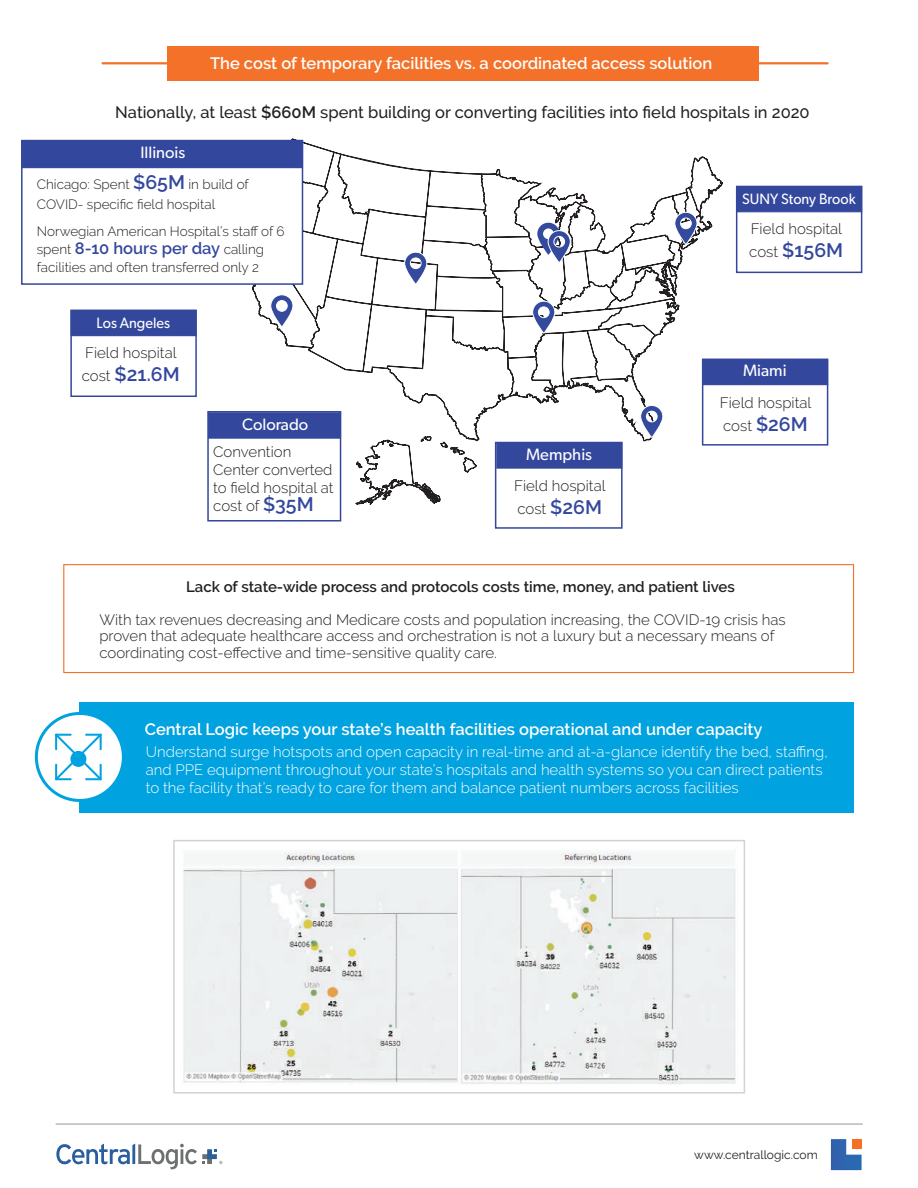
<style>
.page{position:relative;width:918px;height:1188px;background:#fff}
.page>*{position:absolute;margin:0;border:0;box-sizing:border-box;transform-origin:0 0}
.t1{font:600 19.5px "Raleway";color:#33479d}
.t2{font:600 16.5px "Raleway";color:#fff}
.t3{font:500 16.5px "Raleway";color:#231f20}
.t4{font:16.5px "Gibson";color:#fff}
.t5{font:600 16.5px "Raleway";color:#33479d}
.t6{font:300 15px/18px "Raleway";color:#231f20}
.t7{font:300 15px/18px "Raleway";color:#fff}
.t8{font:600 15px "Raleway";color:#231f20}
.t9{font:15px "Gibson";color:#fff;scale:.96 1}
.t10{font:300 13.5px/19.5px "Raleway";color:#231f20}
.t11{font:12px "Raleway";color:#231f20}
.s1{font-weight:600}
.s2{font-weight:600;font-size:19.5px;color:#33479d}
.s3{font-weight:300;font-size:13.5px;color:#231f20}
.s4{font-weight:300;font-size:15px;color:#231f20}
</style>
<div class="page">
<svg style="left:244px;top:138px;width:480px;height:306px"></svg>
<div style="left:21px;top:140px;width:282px;height:145px;background:#fff;border:2px solid #33479d"></div>
<div style="left:79px;top:702px;width:775px;height:110px;background:#00a2df"></div>
<div style="left:63px;top:564px;width:791px;height:109px;border:1px solid #f37128"></div>
<hr style="left:56px;top:1124px;width:807px;height:1px;background:#939598">
<svg style="left:56px;top:1144px;width:166px;height:25px"></svg>
<svg style="left:831px;top:1139px;width:31px;height:31px"></svg>
<img style="left:183px;top:851px;width:553px;height:234px">
<div style="left:173px;top:840px;width:572px;height:254px;border:2px solid #d1d2d4"></div>
<div style="left:36px;top:713px;width:87px;height:87px;background:#fff;border-radius:50%"></div>
<div style="left:35px;top:712px;width:90px;height:90px;border:3px solid #00a2df;border-radius:50%"></div>
<svg style="left:55px;top:763px;width:17px;height:17px"></svg>
<svg style="left:83px;top:760px;width:19px;height:20px"></svg>
<svg style="left:82px;top:734px;width:20px;height:20px"></svg>
<svg style="left:55px;top:734px;width:20px;height:19px"></svg>
<div style="left:70px;top:751px;width:16px;height:16px;background:#00a2df;border-radius:50%"></div>
<svg style="left:820px;top:62px;width:43px;height:196px"></svg>
<svg style="left:355px;top:430px;width:122px;height:75px"></svg>
<div style="left:21px;top:140px;width:282px;height:28px;background:#33479d"></div>
<div style="left:736px;top:186px;width:126px;height:26px;background:#33479d"></div>
<div style="left:736px;top:186px;width:126px;height:87px;border:2px solid #33479d"></div>
<div style="left:702px;top:359px;width:126px;height:26px;background:#33479d"></div>
<div style="left:702px;top:359px;width:126px;height:87px;border:2px solid #33479d"></div>
<div style="left:208px;top:412px;width:133px;height:27px;background:#33479d;border:1px solid #33479d"></div>
<div style="left:496px;top:442px;width:126px;height:27px;background:#33479d;border:1px solid #33479d"></div>
<svg style="left:640px;top:405px;width:24px;height:33px"></svg>
<svg style="left:532px;top:300px;width:24px;height:34px"></svg>
<svg style="left:404px;top:251px;width:24px;height:34px"></svg>
<svg style="left:674px;top:212px;width:24px;height:38px"></svg>
<hr style="left:103px;top:62px;width:725px;height:2px;background:#f37128">
<div style="left:167px;top:47px;width:591px;height:34px;background:#f37128"></div>
<svg style="left:270px;top:294px;width:24px;height:33px"></svg>
<svg style="left:537px;top:223px;width:34px;height:40px"></svg>
<div style="left:71px;top:310px;width:126px;height:26px;background:#33479d"></div>
<div style="left:70px;top:310px;width:127px;height:87px;border:2px solid #33479d"></div>
<div style="left:495px;top:442px;width:128px;height:87px;border:2px solid #33479d"></div>
<div style="left:207px;top:411px;width:134px;height:111px;border:2px solid #33479d"></div>
<p class="t2" style="left:210px;top:54px;width:504px">The cost of temporary facilities vs. a coordinated access solution</p>
<p class="t3" style="left:115px;top:102px;width:696px">Nationally, at least <span class="s1">$660M</span> spent building or converting facilities into field hospitals in 2020</p>
<p class="t4" style="left:140px;top:142px;width:46px">Illinois</p>
<p class="t10" style="left:37px;top:175px;width:214px">Chicago: Spent <span class="s2">$65M</span> in build of<br>COVID- specific field hospital</p>
<p class="t10" style="left:37px;top:221px;width:249px">Norwegian American Hospital’s staff of 6</p>
<p class="t5" style="left:37px;top:239px;width:229px"><span class="s3">spent</span> 8-10 hours per day <span class="s3">calling</span></p>
<p class="t10" style="left:37px;top:257px;width:224px">facilities and often transferred only 2</p>
<p class="t9" style="left:97px;top:314px;width:78px">Los Angeles</p>
<p class="t6" style="left:85px;top:344px;width:93px">Field hospital</p>
<h1 class="t1" style="left:82px;top:363px;width:99px"><span class="s4">cost</span> $21.6M</h1>
<p class="t4" style="left:242px;top:414px;width:68px">Colorado</p>
<p class="t6" style="left:213px;top:442px;width:122px">Convention<br>Center converted to field hospital at cost of <span class="s2">$35M</span></p>
<p class="t4" style="left:526px;top:444px;width:67px">Memphis</p>
<p class="t6" style="left:514px;top:475px;width:93px;line-height:22.5px">Field hospital cost <span class="s2">$26M</span></p>
<p class="t9" style="left:742px;top:190px;width:120px">SUNY Stony Brook</p>
<p class="t6" style="left:751px;top:220px;width:93px">Field hospital</p>
<h1 class="t1" style="left:749px;top:239px;width:95px"><span class="s4">cost</span> $156M</h1>
<p class="t4" style="left:743px;top:361px;width:45px">Miami</p>
<p class="t6" style="left:720px;top:391px;width:93px;line-height:22.5px">Field hospital cost <span class="s2">$26M</span></p>
<p class="t8" style="left:186px;top:578px;width:550px">Lack of state-wide process and protocols costs time, money, and patient lives</p>
<p class="t6" style="left:99px;top:611px;width:688px;line-height:16.5px">With tax revenues decreasing and Medicare costs and population increasing, the COVID-19 crisis has proven that adequate healthcare access and orchestration is not a luxury but a necessary means of coordinating cost-effective and time-sensitive quality care.</p>
<p class="t2" style="left:145px;top:719px;width:619px">Central Logic keeps your state’s health facilities operational and under capacity</p>
<p class="t7" style="left:146px;top:742px;width:684px">Understand surge hotspots and open capacity in real-time and at-a-glance identify the bed, staffing, and PPE equipment throughout your state’s hospitals and health systems so you can direct patients to the facility that’s ready to care for them and balance patient numbers across facilities</p>
<p class="t11" style="left:694px;top:1148px;width:125px">www.centrallogic.com</p>
</div>
